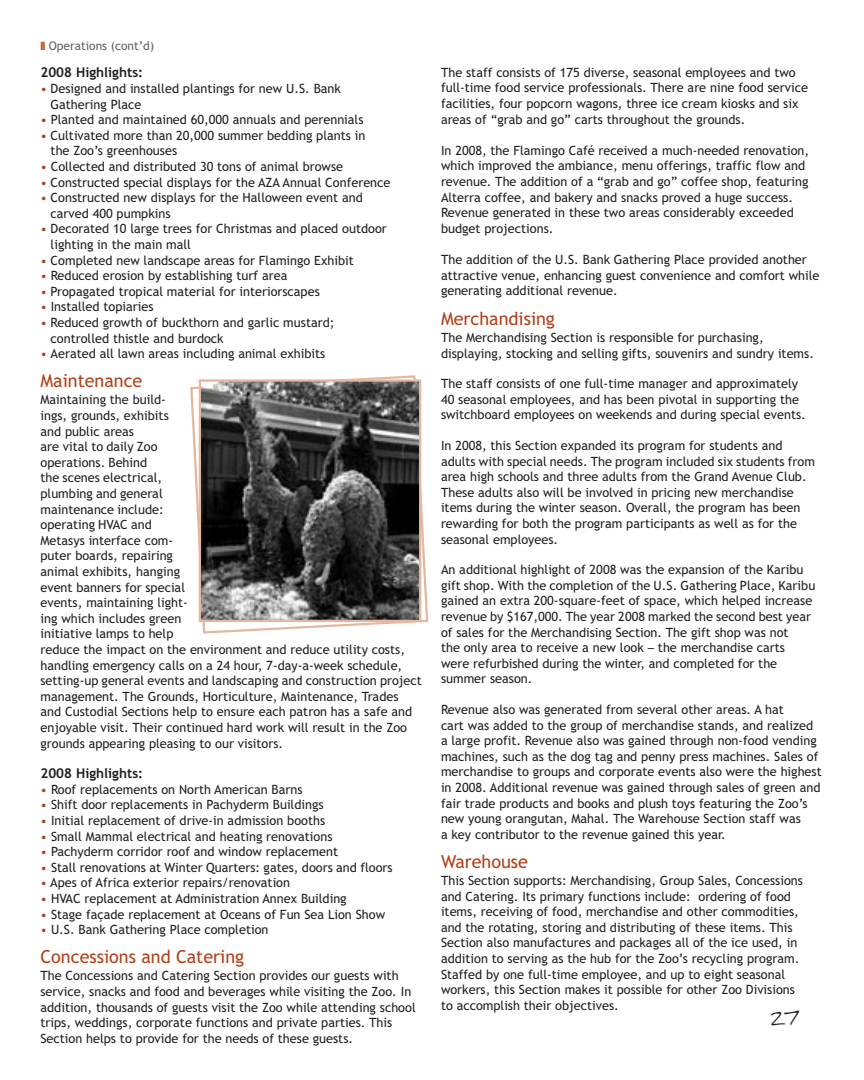
<style>
.page{position:relative;width:864px;height:1080px;background:#fff}
.page>*{position:absolute;margin:0;border:0;box-sizing:border-box;transform-origin:0 0}
.t1{font:18px "Trebuchet MS";color:#b24119}
.t2{font:18px "FG Rebecca Script";color:#231f20}
.t3{font:700 13.5px "Trebuchet MS";color:#231f20}
.t4{font:12.75px/15.6px "Trebuchet MS";color:#231f20}
.t5{font:12px "Trebuchet MS";color:#636466}
.s1{color:#c36941}
.s2{color:#b24119}
.s3{font-family:"Univers"}
</style>
<div class="page">
<svg style="left:190px;top:375px;width:239px;height:259px"></svg>
<img style="left:202px;top:382px;width:216px;height:237px">
<div style="left:199px;top:379px;width:222px;height:243px;border:2px solid #e4b8a0"></div>
<p class="t5" style="left:40px;top:42px;width:115px"><span class="s1">❚</span> Operations (cont’d)</p>
<p class="t3" style="left:40px;top:67px;width:104px">2008 Highlights:</p>
<p class="t4" style="left:51px;top:82px;width:292px;text-indent:-10px"><span class="s2">•</span> Designed and installed plantings for new U.S. Bank<br>Gathering Place</p>
<p class="t4" style="left:40px;top:113px;width:325px"><span class="s2">•</span> Planted and maintained 60,000 annuals and perennials</p>
<p class="t4" style="left:51px;top:129px;width:316px;text-indent:-10px"><span class="s2">•</span> Cultivated more than 20,000 summer bedding plants in the Zoo’s greenhouses</p>
<p class="t4" style="left:40px;top:160px;width:304px"><span class="s2">•</span> Collected and distributed 30 tons of animal browse</p>
<p class="t4" style="left:40px;top:175px;width:352px"><span class="s2">•</span> Constructed special displays for the AZA Annual Conference</p>
<p class="t4" style="left:51px;top:191px;width:314px;text-indent:-10px"><span class="s2">•</span> Constructed new displays for the Halloween event and carved 400 pumpkins</p>
<p class="t4" style="left:51px;top:222px;width:338px;text-indent:-10px"><span class="s2">•</span> Decorated 10 large trees for Christmas and placed outdoor lighting in the main mall</p>
<p class="t4" style="left:40px;top:253px;width:315px"><span class="s2">•</span> Completed new landscape areas for Flamingo Exhibit</p>
<p class="t4" style="left:40px;top:269px;width:248px"><span class="s2">•</span> Reduced erosion by establishing turf area</p>
<p class="t4" style="left:40px;top:285px;width:281px"><span class="s2">•</span> Propagated tropical material for interiorscapes</p>
<p class="t4" style="left:40px;top:300px;width:115px"><span class="s2">•</span> Installed topiaries</p>
<p class="t4" style="left:51px;top:316px;width:285px;text-indent:-10px"><span class="s2">•</span> Reduced growth of buckthorn and garlic mustard; controlled thistle and burdock</p>
<p class="t4" style="left:40px;top:347px;width:286px"><span class="s2">•</span> Aerated all lawn areas including animal exhibits</p>
<h1 class="t1" style="left:40px;top:374px;width:103px">Maintenance</h1>
<p class="t4" style="left:40px;top:393px;width:383px">Maintaining the build-<br>ings, grounds, exhibits<br>and public areas<br>are vital to daily Zoo<br>operations. Behind<br>the scenes electrical,<br>plumbing and general<br>maintenance include:<br>operating HVAC and<br>Metasys interface com-<br>puter boards, repairing<br>animal exhibits, hanging<br>event banners for special<br>events, maintaining light-<br>ing which includes green<br>initiative lamps to help<br>reduce the impact on the environment and reduce utility costs, handling emergency calls on a 24 hour, 7-day-a-week schedule, setting-up general events and landscaping and construction project management. The Grounds, Horticulture, Maintenance, Trades and Custodial Sections help to ensure each patron has a safe and enjoyable visit. Their continued hard work will result in the Zoo grounds appearing pleasing to our visitors.</p>
<p class="t3" style="left:40px;top:768px;width:104px">2008 Highlights:</p>
<p class="t4" style="left:40px;top:783px;width:264px"><span class="s2">•</span> Roof replacements on North American Barns</p>
<p class="t4" style="left:40px;top:798px;width:285px"><span class="s2">•</span> Shift door replacements in Pachyderm Buildings</p>
<p class="t4" style="left:40px;top:814px;width:286px"><span class="s2">•</span> Initial replacement of drive-in admission booths</p>
<p class="t4" style="left:40px;top:829px;width:294px"><span class="s2">•</span> Small Mammal electrical and heating renovations</p>
<p class="t4" style="left:40px;top:845px;width:299px"><span class="s2">•</span> Pachyderm corridor roof and window replacement</p>
<p class="t4" style="left:40px;top:861px;width:354px"><span class="s2">•</span> Stall renovations at Winter Quarters: gates, doors and floors</p>
<p class="t4" style="left:40px;top:876px;width:251px"><span class="s2">•</span> Apes of Africa exterior repairs/renovation</p>
<p class="t4" style="left:40px;top:892px;width:308px"><span class="s2">•</span> HVAC replacement at Administration Annex Building</p>
<p class="t4" style="left:40px;top:907px;width:346px"><span class="s2">•</span> Stage façade replacement at Oceans of Fun Sea Lion Show</p>
<p class="t4" style="left:40px;top:923px;width:230px"><span class="s2">•</span> U.S. Bank Gathering Place completion</p>
<h1 class="t1" style="left:40px;top:950px;width:205px">Concessions and Catering</h1>
<p class="t4" style="left:40px;top:969px;width:377px">The Concessions and Catering Section provides our guests with service, snacks and food and beverages while visiting the Zoo. In addition, thousands of guests visit the Zoo while attending school trips, weddings, corporate functions and private parties. This Section helps to provide for the needs of these guests.</p>
<p class="t4" style="left:441px;top:66px;width:368px">The staff consists of 175 diverse, seasonal employees and two full-time food service professionals. There are nine food service facilities, four popcorn wagons, three ice cream kiosks and six areas of “grab and go” carts throughout the grounds.</p>
<p class="t4" style="left:441px;top:144px;width:370px">In 2008, the Flamingo Café received a much-needed renovation, which improved the ambiance, menu offerings, traffic flow and revenue. The addition of a “grab and go” coffee shop, featuring Alterra coffee, and bakery and snacks proved a huge success.<br>Revenue generated in these two areas considerably exceeded budget projections.</p>
<p class="t4" style="left:441px;top:253px;width:380px">The addition of the U.S. Bank Gathering Place provided another attractive venue, enhancing guest convenience and comfort while generating additional revenue.</p>
<h1 class="t1" style="left:441px;top:312px;width:116px">Merchandising</h1>
<p class="t4" style="left:441px;top:331px;width:375px">The Merchandising Section is responsible for purchasing, displaying, stocking and selling gifts, souvenirs and sundry items.</p>
<p class="t4" style="left:441px;top:377px;width:366px">The staff consists of one full-time manager and approximately<br>40 seasonal employees, and has been pivotal in supporting the switchboard employees on weekends and during special events.</p>
<p class="t4" style="left:441px;top:439px;width:375px">In 2008, this Section expanded its program for students and adults with special needs. The program included six students from area high schools and three adults from the Grand Avenue Club.<br>These adults also will be involved in pricing new merchandise items during the winter season. Overall, the program has been rewarding for both the program participants as well as for the seasonal employees.</p>
<p class="t4" style="left:441px;top:563px;width:376px">An additional highlight of 2008 was the expansion of the Karibu gift shop. With the completion of the U.S. Gathering Place, Karibu gained an extra 200-square-feet of space, which helped increase revenue by $167,000. The year 2008 marked the second best year of sales for the Merchandising Section. The gift shop was not<br>the only area to receive a new look <span class="s3">–</span> the merchandise carts were refurbished during the winter, and completed for the summer season.</p>
<p class="t4" style="left:441px;top:703px;width:382px">Revenue also was generated from several other areas. A hat<br>cart was added to the group of merchandise stands, and realized a large profit. Revenue also was gained through non-food vending machines, such as the dog tag and penny press machines. Sales of merchandise to groups and corporate events also were the highest in 2008. Additional revenue was gained through sales of green and fair trade products and books and plush toys featuring the Zoo’s new young orangutan, Mahal. The Warehouse Section staff was<br>a key contributor to the revenue gained this year.</p>
<h1 class="t1" style="left:441px;top:855px;width:89px">Warehouse</h1>
<p class="t4" style="left:441px;top:874px;width:364px">This Section supports: Merchandising, Group Sales, Concessions and Catering. Its primary functions include: ordering of food items, receiving of food, merchandise and other commodities, and the rotating, storing and distributing of these items. This Section also manufactures and packages all of the ice used, in addition to serving as the hub for the Zoo’s recycling program.<br>Staffed by one full-time employee, and up to eight seasonal workers, this Section makes it possible for other Zoo Divisions to accomplish their objectives.</p>
<h1 class="t2" style="left:771px;top:1008px;width:30px">27</h1>
</div>
